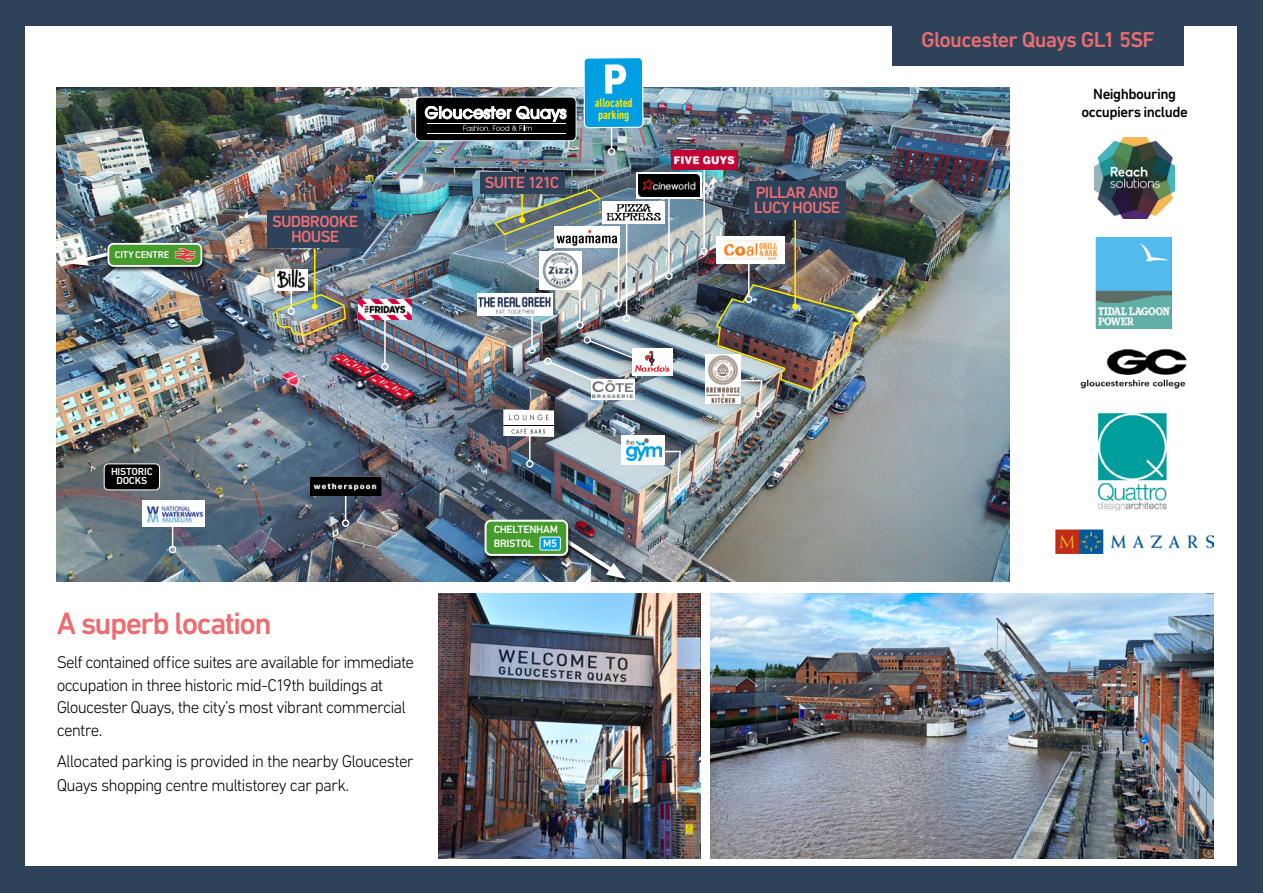
<style>
.page{position:relative;width:1263px;height:893px;background:#2e435a}
.page>*{position:absolute;margin:0;border:0;box-sizing:border-box;transform-origin:0 0}
.t1{font:500 31.5px "DIN Next LT Pro";letter-spacing:-.055em;color:#ed6c70}
.t2{font:500 21.9px "DIN Next LT Pro";letter-spacing:-.035em;color:#ed6c70}
.t3{font:300 17.25px/22.5px "DIN Next LT Pro";letter-spacing:-.05em;color:#000}
.t4{font:500 16.5px/15px "DIN Next LT Pro";letter-spacing:-.04em;color:#ed6e73;text-align:center}
.t5{font:500 16.5px/15px "DIN Next LT Pro";letter-spacing:-.04em;color:#ed6d72}
.t6{font:500 15px/18px "DIN Next LT Pro";letter-spacing:-.035em;color:#000;text-align:center}
.t7{font:500 condensed 12.75px/12px "DIN Next LT Pro";letter-spacing:-.005em;color:#ffed00}
.t8{font:500 10.95px/13.8px "DIN Next LT Pro";letter-spacing:-.025em;color:#fff}
.t9{font:500 10.35px/8.6px "DIN Next LT Pro";letter-spacing:-.02em;color:#fff;text-align:center}
.t10{font:500 9.9px "DIN Next LT Pro";letter-spacing:-.02em;color:#fff}
</style>
<div class="page">
<div style="left:26px;top:27px;width:1211px;height:839px;background:#fff"></div>
<img style="left:710px;top:593px;width:503px;height:265px">
<img style="left:438px;top:593px;width:262px;height:265px">
<div style="left:892px;top:0;width:291px;height:65px;background:#2e435a"></div>
<img style="left:57px;top:87px;width:952px;height:494px">
<img style="left:539px;top:251px;width:42px;height:39px">
<div style="left:416px;top:97px;width:160px;height:44px;background:#000;border-radius:5px"></div>
<hr style="left:427px;top:133px;width:139px;height:1px;background:#fff">
<svg style="left:425px;top:106px;width:141px;height:25px"></svg>
<div style="left:415px;top:97px;width:161px;height:44px;border:1px solid #fff;border-radius:5px"></div>
<hr style="left:626px;top:219px;width:1px;height:96px;background:#fff">
<div style="left:623px;top:315px;width:7px;height:7px;border:2px solid #fff;border-radius:50%"></div>
<hr style="left:384px;top:318px;width:2px;height:46px;background:#fff">
<div style="left:381px;top:363px;width:8px;height:7px;border:2px solid #fff;border-radius:50%"></div>
<hr style="left:618px;top:245px;width:1px;height:55px;background:#fff">
<div style="left:615px;top:300px;width:7px;height:7px;border:2px solid #fff;border-radius:50%"></div>
<div style="left:68px;top:252px;width:46px;height:18px;background:#000;opacity:.75"></div>
<svg style="left:69px;top:249px;width:37px;height:17px"></svg>
<hr style="left:579px;top:255px;width:2px;height:67px;background:#fff">
<div style="left:576px;top:321px;width:8px;height:8px;border:2px solid #fff;border-radius:50%"></div>
<svg style="left:611px;top:128px;width:1px;height:20px"></svg>
<div style="left:608px;top:148px;width:7px;height:7px;border:2px solid #fff;border-radius:50%"></div>
<svg style="left:636px;top:173px;width:65px;height:26px"></svg>
<img style="left:638px;top:175px;width:62px;height:21px">
<div style="left:716px;top:236px;width:68px;height:27px;background:#fff"></div>
<img style="left:723px;top:240px;width:55px;height:21px">
<img style="left:705px;top:354px;width:9px;height:49px">
<div style="left:622px;top:436px;width:43px;height:29px;background:#fff"></div>
<img style="left:626px;top:438px;width:36px;height:23px">
<svg style="left:591px;top:382px;width:43px;height:17px"></svg>
<img style="left:593px;top:382px;width:39px;height:16px">
<svg style="left:503px;top:409px;width:51px;height:28px"></svg>
<div style="left:104px;top:464px;width:56px;height:26px;background:#000;border-radius:4px"></div>
<div style="left:104px;top:463px;width:56px;height:27px;border:1px solid #fff;border-radius:4px"></div>
<hr style="left:172px;top:501px;width:1px;height:45px;background:#fff">
<div style="left:169px;top:546px;width:7px;height:7px;border:2px solid #fff;border-radius:50%"></div>
<hr style="left:345px;top:483px;width:1px;height:37px;background:#fff">
<div style="left:342px;top:519px;width:7px;height:8px;border:2px solid #fff;border-radius:50%"></div>
<div style="left:142px;top:501px;width:62px;height:26px;background:#fff"></div>
<img style="left:146px;top:506px;width:58px;height:17px">
<div style="left:106px;top:242px;width:100px;height:30px;background:#000;opacity:.75"></div>
<div style="left:108px;top:244px;width:93px;height:22px;background:#469b2d;border-radius:5px"></div>
<div style="left:107px;top:243px;width:95px;height:24px;border:2px solid #fff;border-radius:5px"></div>
<svg style="left:175px;top:248px;width:20px;height:14px"></svg>
<img style="left:1080px;top:349px;width:107px;height:40px">
<img style="left:1056px;top:530px;width:157px;height:24px">
<img style="left:1095px;top:238px;width:76px;height:91px">
<img style="left:1099px;top:413px;width:68px;height:98px">
<div style="left:554px;top:533px;width:76px;height:51px;background:#000;opacity:.75"></div>
<img style="left:551px;top:529px;width:75px;height:50px">
<div style="left:483px;top:519px;width:89px;height:42px;background:#000;opacity:.75"></div>
<div style="left:485px;top:521px;width:82px;height:34px;background:#469b2d;border-radius:6px"></div>
<div style="left:484px;top:520px;width:84px;height:36px;border:2px solid #fff;border-radius:6px"></div>
<div style="left:540px;top:537px;width:20px;height:13px;background:#009fe3;border-radius:2px"></div>
<div style="left:539px;top:536px;width:22px;height:15px;border:1px solid #fff;border-radius:2px"></div>
<img style="left:310px;top:477px;width:71px;height:18px">
<div style="left:584px;top:58px;width:59px;height:70px;background:#009fe3;border-radius:4px"></div>
<div style="left:583px;top:57px;width:60px;height:71px;border:1px solid #fff;border-radius:4px"></div>
<svg style="left:605px;top:64px;width:21px;height:30px"></svg>
<div style="left:602px;top:201px;width:62px;height:23px;background:#fff"></div>
<div style="left:632px;top:349px;width:41px;height:27px;background:#fff"></div>
<img style="left:1095px;top:137px;width:79px;height:81px">
<svg style="left:477px;top:294px;width:75px;height:22px"></svg>
<img style="left:478px;top:297px;width:73px;height:17px">
<hr style="left:531px;top:316px;width:2px;height:31px;background:#fff">
<div style="left:528px;top:346px;width:8px;height:8px;border:2px solid #fff;border-radius:50%"></div>
<div style="left:267px;top:210px;width:96px;height:38px;background:#2e435a"></div>
<div style="left:480px;top:173px;width:84px;height:21px;background:#2e435a"></div>
<hr style="left:794px;top:219px;width:2px;height:87px;background:#ffed00">
<div style="left:749px;top:181px;width:96px;height:39px;background:#2e435a"></div>
<hr style="left:314px;top:250px;width:1px;height:57px;background:#ffed00">
<img style="left:358px;top:299px;width:53px;height:21px">
<hr style="left:748px;top:260px;width:2px;height:36px;background:#fff">
<hr style="left:668px;top:199px;width:2px;height:74px;background:#fff">
<div style="left:665px;top:272px;width:8px;height:8px;border:2px solid #fff;border-radius:50%"></div>
<hr style="left:703px;top:169px;width:2px;height:79px;background:#fff">
<div style="left:700px;top:247px;width:8px;height:8px;border:2px solid #fff;border-radius:50%"></div>
<div style="left:583px;top:336px;width:8px;height:8px;border:2px solid #fff;border-radius:50%"></div>
<hr style="left:529px;top:436px;width:2px;height:25px;background:#fff">
<div style="left:526px;top:460px;width:7px;height:8px;border:2px solid #fff;border-radius:50%"></div>
<img style="left:548px;top:339px;width:121px;height:43px">
<div style="left:544px;top:357px;width:7px;height:8px;border:2px solid #fff;border-radius:50%"></div>
<div style="left:754px;top:410px;width:8px;height:8px;border:2px solid #fff;border-radius:50%"></div>
<img style="left:714px;top:282px;width:148px;height:131px">
<div style="left:673px;top:487px;width:8px;height:7px;border:2px solid #fff;border-radius:50%"></div>
<svg style="left:664px;top:450px;width:18px;height:39px"></svg>
<svg style="left:275px;top:269px;width:32px;height:21px"></svg>
<img style="left:277px;top:270px;width:28px;height:17px">
<hr style="left:290px;top:276px;width:2px;height:32px;background:#fff">
<img style="left:274px;top:293px;width:73px;height:45px">
<img style="left:671px;top:151px;width:66px;height:18px">
<img style="left:493px;top:188px;width:168px;height:62px">
<p class="t10" style="left:115px;top:249px;width:56px">CITY CENTRE</p>
<p class="t4" style="left:272px;top:214px;width:88px">SUDBROOKE<br>HOUSE</p>
<p class="t4" style="left:485px;top:175px;width:76px">SUITE 121C</p>
<p class="t7" style="left:595px;top:97px;width:39px">allocated parking</p>
<p class="t9" style="left:111px;top:468px;width:43px">HISTORIC<br>DOCKS</p>
<h1 class="t1" style="left:57px;top:605px;width:217px">A superb location</h1>
<p class="t3" style="left:57px;top:651px;width:359px">Self contained office suites are available for immediate occupation in three historic mid-C19th buildings at Gloucester Quays, the city’s most vibrant commercial centre.</p>
<p class="t3" style="left:57px;top:749px;width:358px;line-height:24px">Allocated parking is provided in the nearby Gloucester<br>Quays shopping centre multistorey car park.</p>
<p class="t8" style="left:494px;top:523px;width:66px">CHELTENHAM<br>BRISTOL M5</p>
<p class="t5" style="left:754px;top:185px;width:88px">PILLAR AND<br>LUCY HOUSE</p>
<p class="t2" style="left:921px;top:27px;width:235px">Gloucester Quays GL1 5SF</p>
<p class="t6" style="left:1081px;top:84px;width:108px">Neighbouring occupiers include</p>
</div>
